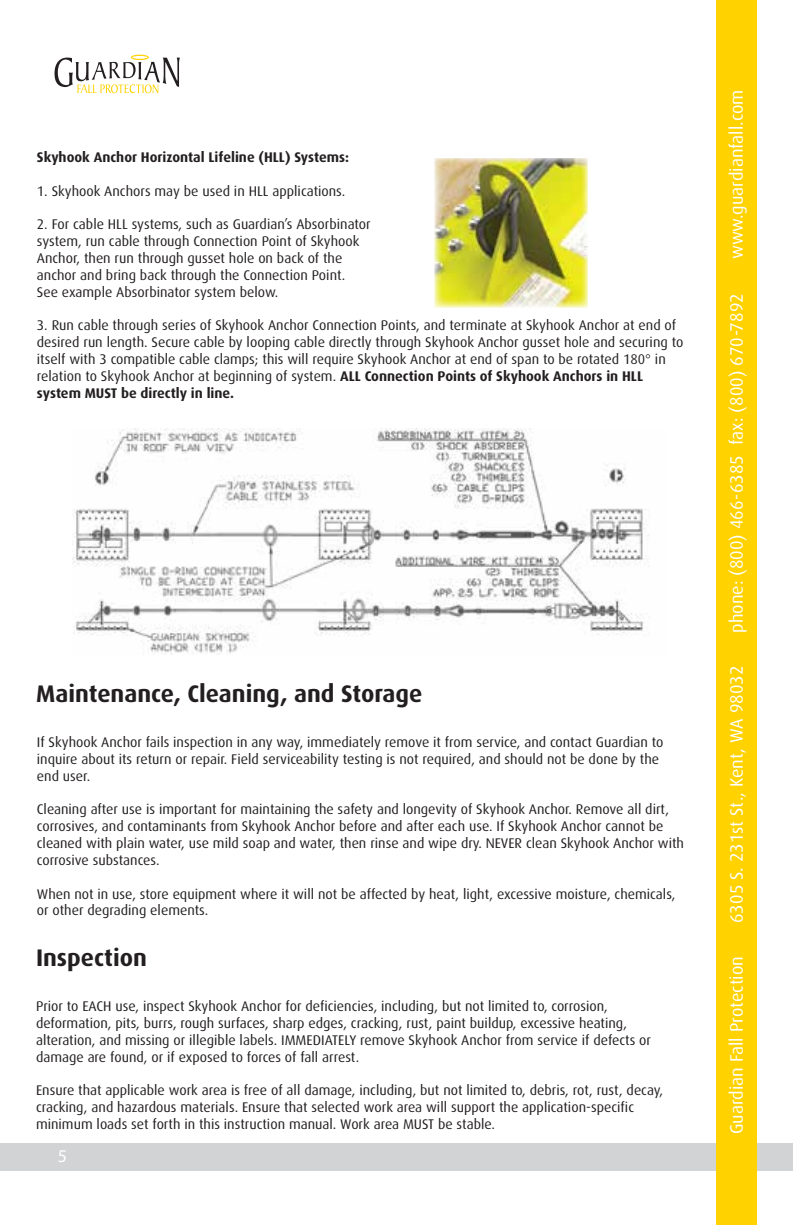
<style>
.page{position:relative;width:793px;height:1225px;background:#fff}
.page>*{position:absolute;margin:0;border:0;box-sizing:border-box;transform-origin:0 0}
.t1{font:700 24px "Dax";color:#231f20}
.t2{font:18px "Dax";color:#fff}
.t3{font:18px "Myriad Pro";color:#fff}
.t4{font:14px/16.8px "Dax";color:#231f20}
.t5{font:700 14px "Dax";color:#231f20}
.s1{font-weight:700}
</style>
<div class="page">
<div style="left:0;top:1143px;width:792px;height:27px;background:#d1d3d4"></div>
<div style="left:715px;top:0;width:41px;height:1224px;background:#ffd200"></div>
<svg style="left:54px;top:55px;width:126px;height:38px"></svg>
<img style="left:434px;top:158px;width:153px;height:149px">
<img style="left:73px;top:428px;width:577px;height:226px">
<p class="t5" style="left:37px;top:149px;width:313px">Skyhook Anchor Horizontal Lifeline (HLL) Systems:</p>
<p class="t4" style="left:37px;top:182px;width:310px">1. Skyhook Anchors may be used in HLL applications.</p>
<p class="t4" style="left:37px;top:216px;width:335px">2. For cable HLL systems, such as Guardian’s Absorbinator system, run cable through Connection Point of Skyhook Anchor, then run through gusset hole on back of the anchor and bring back through the Connection Point.<br>See example Absorbinator system below.</p>
<p class="t4" style="left:37px;top:317px;width:647px">3. Run cable through series of Skyhook Anchor Connection Points, and terminate at Skyhook Anchor at end of desired run length. Secure cable by looping cable directly through Skyhook Anchor gusset hole and securing to itself with 3 compatible cable clamps; this will require Skyhook Anchor at end of span to be rotated 180° in relation to Skyhook Anchor at beginning of system. <span class="s1">ALL Connection Points of Skyhook Anchors in HLL system MUST be directly in line.</span></p>
<h1 class="t1" style="left:36px;top:680px;width:387px">Maintenance, Cleaning, and Storage</h1>
<p class="t4" style="left:37px;top:733px;width:627px">If Skyhook Anchor fails inspection in any way, immediately remove it from service, and contact Guardian to inquire about its return or repair. Field serviceability testing is not required, and should not be done by the end user.</p>
<p class="t4" style="left:37px;top:801px;width:648px">Cleaning after use is important for maintaining the safety and longevity of Skyhook Anchor. Remove all dirt, corrosives, and contaminants from Skyhook Anchor before and after each use. If Skyhook Anchor cannot be cleaned with plain water, use mild soap and water, then rinse and wipe dry. NEVER clean Skyhook Anchor with corrosive substances.</p>
<p class="t4" style="left:37px;top:885px;width:639px">When not in use, store equipment where it will not be affected by heat, light, excessive moisture, chemicals, or other degrading elements.</p>
<h1 class="t1" style="left:36px;top:944px;width:112px">Inspection</h1>
<p class="t4" style="left:36px;top:997px;width:616px">Prior to EACH use, inspect Skyhook Anchor for deficiencies, including, but not limited to, corrosion, deformation, pits, burrs, rough surfaces, sharp edges, cracking, rust, paint buildup, excessive heating, alteration, and missing or illegible labels. IMMEDIATELY remove Skyhook Anchor from service if defects or damage are found, or if exposed to forces of fall arrest.</p>
<p class="t4" style="left:36px;top:1081px;width:628px">Ensure that applicable work area is free of all damage, including, but not limited to, debris, rot, rust, decay, cracking, and hazardous materials. Ensure that selected work area will support the application-specific minimum loads set forth in this instruction manual. Work area MUST be stable.</p>
<p class="t3" style="left:58px;top:1144px;width:11px">5</p>
<p class="t2" style="left:726px;top:259px;width:171px;rotate:-90deg">www.guardianfall.com</p>
<p class="t2" style="left:726px;top:632px;width:341px;rotate:-90deg">phone: (800) 466-6385 fax: (800) 670-7892</p>
<p class="t2" style="left:726px;top:922px;width:258px;rotate:-90deg">6305 S. 231st St., Kent, WA 98032</p>
<p class="t2" style="left:726px;top:1134px;width:179px;rotate:-90deg">Guardian Fall Protection</p>
</div>
